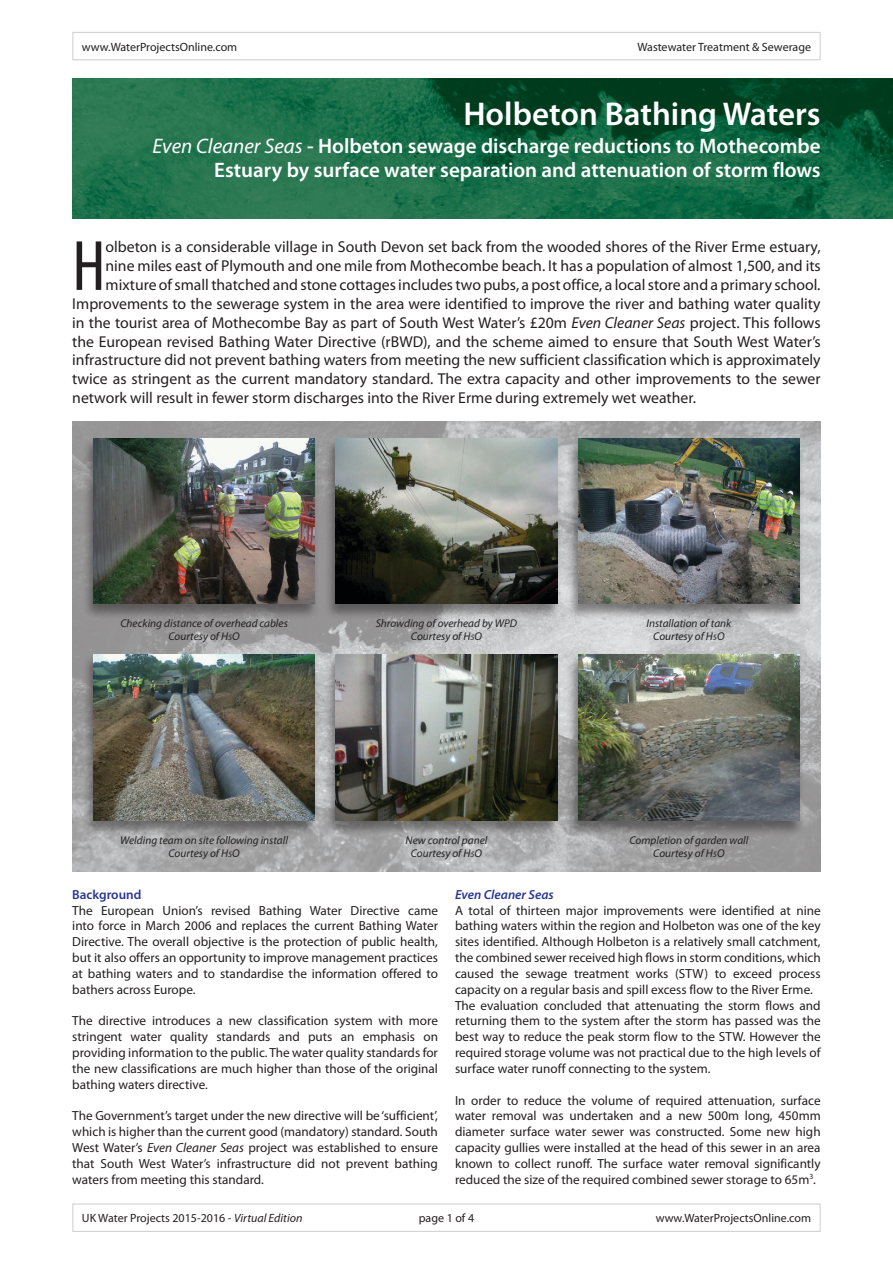
<style>
.page{position:relative;width:893px;height:1263px;background:#fff}
.page>*{position:absolute;margin:0;border:0;box-sizing:border-box;transform-origin:0 0}
.t1{font:condensed 71.85px "Myriad Pro";color:#231f20}
.t2{font:600 33px "Myriad Pro";color:#fff}
.t3{font:600 21px/24px "Myriad Pro";color:#fff;text-align:right}
.t4{font:15.75px "Myriad Pro";color:#231f20}
.t5{font:13.2px/15.9px "Myriad Pro";color:#231f20;text-align:justify}
.t6{font:italic 600 13.2px "Myriad Pro";color:#2a3890}
.t7{font:600 13.2px "Myriad Pro";color:#2a3890}
.t8{font:12px "Myriad Pro";color:#231f20}
.t9{font:italic 11.25px/13.5px "Myriad Pro";color:#231f20;text-align:center}
.s1{font-weight:400;font-style:italic}
.s2{font-style:italic}
.s3{font-size:8.25px}
</style>
<div class="page">
<img style="left:72px;top:421px;width:749px;height:451px">
<img style="left:72px;top:79px;width:821px;height:140px">
<div style="left:82px;top:437px;width:237px;height:183px;background:#231f20;opacity:.5"></div>
<img style="left:94px;top:438px;width:221px;height:166px">
<div style="left:324px;top:437px;width:238px;height:183px;background:#231f20;opacity:.5"></div>
<img style="left:336px;top:438px;width:221px;height:166px">
<div style="left:566px;top:437px;width:238px;height:183px;background:#231f20;opacity:.5"></div>
<img style="left:578px;top:438px;width:221px;height:166px">
<div style="left:82px;top:654px;width:237px;height:183px;background:#231f20;opacity:.5"></div>
<img style="left:94px;top:655px;width:221px;height:166px">
<div style="left:324px;top:654px;width:238px;height:183px;background:#231f20;opacity:.5"></div>
<img style="left:336px;top:655px;width:221px;height:166px">
<div style="left:566px;top:654px;width:238px;height:183px;background:#231f20;opacity:.5"></div>
<img style="left:578px;top:655px;width:221px;height:166px">
<div style="left:72px;top:32px;width:749px;height:28px;border:1px solid #d1d3d4"></div>
<div style="left:72px;top:1203px;width:749px;height:29px;border:1px solid #d1d3d4"></div>
<p class="t8" style="left:82px;top:39px;width:157px">www.WaterProjectsOnline.com</p>
<p class="t8" style="left:637px;top:39px;width:175px">Wastewater Treatment &amp; Sewerage</p>
<h2 class="t2" style="left:463px;top:93px;width:359px">Holbeton Bathing Waters</h2>
<h3 class="t3" style="left:153px;top:134px;width:670px"><span class="s1">Even Cleaner Seas</span> - Holbeton sewage discharge reductions to Mothecombe<br>Estuary by surface water separation and attenuation of storm flows</h3>
<h1 class="t1" style="left:72px;top:223px;width:35px">H</h1>
<p class="t4" style="left:106px;top:237px;width:717px">olbeton is a considerable village in South Devon set back from the wooded shores of the River Erme estuary,</p>
<p class="t4" style="left:106px;top:256px;width:717px">nine miles east of Plymouth and one mile from Mothecombe beach. It has a population of almost 1,500, and its</p>
<p class="t4" style="left:106px;top:275px;width:716px">mixture of small thatched and stone cottages includes two pubs, a post office, a local store and a primary school.</p>
<p class="t4" style="left:72px;top:294px;width:750px">Improvements to the sewerage system in the area were identified to improve the river and bathing water quality</p>
<p class="t4" style="left:72px;top:313px;width:750px">in the tourist area of Mothecombe Bay as part of South West Water’s £20m <span class="s2">Even Cleaner Seas</span> project. This follows</p>
<p class="t4" style="left:72px;top:332px;width:750px">the European revised Bathing Water Directive (rBWD), and the scheme aimed to ensure that South West Water’s</p>
<p class="t4" style="left:72px;top:350px;width:750px">infrastructure did not prevent bathing waters from meeting the new sufficient classification which is approximately</p>
<p class="t4" style="left:72px;top:369px;width:750px">twice as stringent as the current mandatory standard. The extra capacity and other improvements to the sewer</p>
<p class="t4" style="left:72px;top:388px;width:625px">network will result in fewer storm discharges into the River Erme during extremely wet weather.</p>
<p class="t9" style="left:120px;top:616px;width:169px">Checking distance of overhead cables<br>Courtesy of H<span class="s3">5</span>O</p>
<p class="t9" style="left:376px;top:616px;width:143px">Shrowding of overhead by WPD<br>Courtesy of H<span class="s3">5</span>O</p>
<p class="t9" style="left:646px;top:616px;width:86px">Installation of tank<br>Courtesy of H<span class="s3">5</span>O</p>
<p class="t9" style="left:120px;top:833px;width:169px">Welding team on site following install<br>Courtesy of H<span class="s3">5</span>O</p>
<p class="t9" style="left:406px;top:833px;width:83px">New control panel<br>Courtesy of H<span class="s3">5</span>O</p>
<p class="t9" style="left:629px;top:833px;width:120px">Completion of garden wall<br>Courtesy of H<span class="s3">5</span>O</p>
<p class="t7" style="left:72px;top:886px;width:71px">Background</p>
<p class="t5" style="left:72px;top:902px;width:367px">The European Union’s revised Bathing Water Directive came into force in March 2006 and replaces the current Bathing Water Directive. The overall objective is the protection of public health, but it also offers an opportunity to improve management practices at bathing waters and to standardise the information offered to bathers across Europe.</p>
<p class="t5" style="left:72px;top:1013px;width:367px">The directive introduces a new classification system with more stringent water quality standards and puts an emphasis on providing information to the public. The water quality standards for the new classifications are much higher than those of the original bathing waters directive.</p>
<p class="t5" style="left:72px;top:1108px;width:367px">The Government’s target under the new directive will be ‘sufficient’, which is higher than the current good (mandatory) standard. South West Water’s <span class="s2">Even Cleaner Seas</span> project was established to ensure that South West Water’s infrastructure did not prevent bathing waters from meeting this standard.</p>
<p class="t6" style="left:455px;top:886px;width:100px">Even Cleaner Seas</p>
<p class="t5" style="left:455px;top:902px;width:367px;text-align:left">A total of thirteen major improvements were identified at nine bathing waters within the region and Holbeton was one of the key sites identified. Although Holbeton is a relatively small catchment, the combined sewer received high flows in storm conditions, which caused the sewage treatment works (STW) to exceed process capacity on a regular basis and spill excess flow to the River Erme.<br>The evaluation concluded that attenuating the storm flows and returning them to the system after the storm has passed was the best way to reduce the peak storm flow to the STW. However the required storage volume was not practical due to the high levels of surface water runoff connecting to the system.</p>
<p class="t5" style="left:455px;top:1092px;width:367px">In order to reduce the volume of required attenuation, surface water removal was undertaken and a new 500m long, 450mm diameter surface water sewer was constructed. Some new high capacity gullies were installed at the head of this sewer in an area known to collect runoff. The surface water removal significantly reduced the size of the required combined sewer storage to 65m<sup>3</sup>.</p>
<p class="t8" style="left:82px;top:1211px;width:222px">UK Water Projects 2015-2016 - <span class="s2">Virtual Edition</span></p>
<p class="t8" style="left:419px;top:1211px;width:57px">page 1 of 4</p>
<p class="t8" style="left:656px;top:1211px;width:157px">www.WaterProjectsOnline.com</p>
</div>
